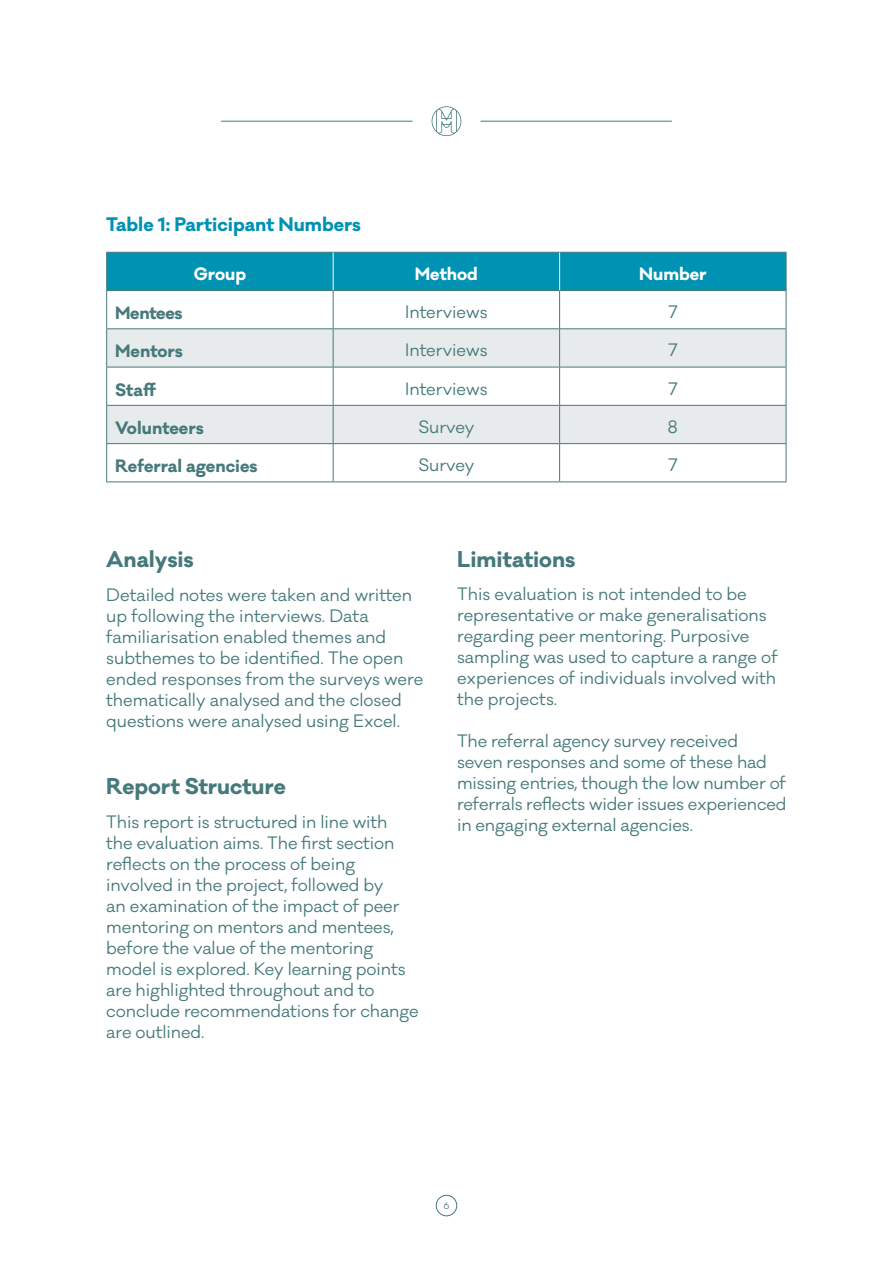
<style>
.page{position:relative;width:893px;height:1263px;background:#fff}
.page>*{position:absolute;margin:0;border:0;box-sizing:border-box;transform-origin:0 0}
.t1{font:700 21px "Galano Classic";color:#46797b}
.t2{font:700 18px "Galano Classic";color:#0092b3}
.t3{font:16.5px/21px "Galano Classic";letter-spacing:-.005em;color:#46797b}
.t4{font:700 16.5px "Galano Classic";color:#46797b}
.t5{font:700 16.5px "Galano Classic";color:#fff}
.t6{font:700 16.5px "Galano Classic";letter-spacing:-.02em;color:#46797b}
.t7{font:9px "Galano Classic";color:#46797b}
</style>
<div class="page">
<div style="left:436px;top:1195px;width:21px;height:21px;border:1px solid #46797b;border-radius:50%"></div>
<hr style="left:221px;top:121px;width:191px;height:1px;background:#46797b">
<hr style="left:480px;top:121px;width:192px;height:1px;background:#46797b">
<svg style="left:432px;top:106px;width:29px;height:30px"></svg>
<div style="left:107px;top:253px;width:679px;height:37px;background:#0092b3"></div>
<div style="left:107px;top:329px;width:679px;height:38px;background:#e8ebeb"></div>
<svg style="left:107px;top:368px;width:679px;height:113px"></svg>
<hr style="left:106px;top:252px;width:227px;height:1px;background:#46797b">
<hr style="left:333px;top:252px;width:227px;height:1px;background:#46797b">
<hr style="left:560px;top:252px;width:226px;height:1px;background:#46797b">
<hr style="left:106px;top:290px;width:227px;height:1px;background:#46797b">
<hr style="left:106px;top:291px;width:1px;height:37px;background:#46797b">
<hr style="left:333px;top:290px;width:227px;height:1px;background:#46797b">
<hr style="left:333px;top:291px;width:1px;height:37px;background:#46797b">
<hr style="left:560px;top:290px;width:226px;height:1px;background:#46797b">
<hr style="left:559px;top:291px;width:1px;height:37px;background:#46797b">
<hr style="left:786px;top:291px;width:1px;height:37px;background:#46797b">
<hr style="left:106px;top:328px;width:227px;height:1px;background:#46797b">
<hr style="left:106px;top:329px;width:1px;height:38px;background:#46797b">
<hr style="left:333px;top:328px;width:227px;height:1px;background:#46797b">
<hr style="left:333px;top:329px;width:1px;height:38px;background:#46797b">
<hr style="left:560px;top:328px;width:226px;height:1px;background:#46797b">
<hr style="left:559px;top:329px;width:1px;height:38px;background:#46797b">
<hr style="left:786px;top:329px;width:1px;height:38px;background:#46797b">
<hr style="left:106px;top:367px;width:227px;height:1px;background:#46797b">
<hr style="left:106px;top:367px;width:1px;height:38px;background:#46797b">
<hr style="left:333px;top:367px;width:227px;height:1px;background:#46797b">
<hr style="left:333px;top:367px;width:1px;height:38px;background:#46797b">
<hr style="left:560px;top:367px;width:226px;height:1px;background:#46797b">
<hr style="left:559px;top:367px;width:1px;height:38px;background:#46797b">
<hr style="left:786px;top:367px;width:1px;height:38px;background:#46797b">
<hr style="left:106px;top:405px;width:227px;height:1px;background:#46797b">
<hr style="left:106px;top:406px;width:1px;height:37px;background:#46797b">
<hr style="left:333px;top:405px;width:227px;height:1px;background:#46797b">
<hr style="left:333px;top:406px;width:1px;height:37px;background:#46797b">
<hr style="left:560px;top:405px;width:226px;height:1px;background:#46797b">
<hr style="left:559px;top:406px;width:1px;height:37px;background:#46797b">
<hr style="left:786px;top:406px;width:1px;height:37px;background:#46797b">
<hr style="left:106px;top:443px;width:227px;height:1px;background:#46797b">
<hr style="left:106px;top:444px;width:1px;height:37px;background:#46797b">
<hr style="left:333px;top:443px;width:227px;height:1px;background:#46797b">
<hr style="left:333px;top:444px;width:1px;height:37px;background:#46797b">
<hr style="left:560px;top:443px;width:226px;height:1px;background:#46797b">
<hr style="left:559px;top:444px;width:1px;height:37px;background:#46797b">
<hr style="left:786px;top:444px;width:1px;height:37px;background:#46797b">
<hr style="left:106px;top:481px;width:227px;height:1px;background:#46797b">
<hr style="left:333px;top:481px;width:227px;height:1px;background:#46797b">
<hr style="left:560px;top:481px;width:226px;height:1px;background:#46797b">
<hr style="left:333px;top:253px;width:1px;height:37px;background:#fff">
<hr style="left:559px;top:253px;width:1px;height:37px;background:#fff">
<hr style="left:106px;top:253px;width:1px;height:37px;background:#46797b">
<hr style="left:786px;top:253px;width:1px;height:37px;background:#46797b">
<p class="t2" style="left:106px;top:212px;width:256px">Table 1: Participant Numbers</p>
<p class="t5" style="left:194px;top:262px;width:54px">Group</p>
<p class="t5" style="left:415px;top:262px;width:65px">Method</p>
<p class="t5" style="left:639px;top:262px;width:69px">Number</p>
<p class="t6" style="left:115px;top:302px;width:69px">Mentees</p>
<p class="t3" style="left:405px;top:302px;width:84px">Interviews</p>
<p class="t3" style="left:668px;top:302px;width:11px">7</p>
<p class="t4" style="left:115px;top:340px;width:69px">Mentors</p>
<p class="t3" style="left:405px;top:340px;width:84px">Interviews</p>
<p class="t3" style="left:668px;top:340px;width:11px">7</p>
<p class="t4" style="left:115px;top:378px;width:42px">Staff</p>
<p class="t3" style="left:405px;top:378px;width:84px">Interviews</p>
<p class="t3" style="left:668px;top:378px;width:11px">7</p>
<p class="t4" style="left:115px;top:417px;width:90px">Volunteers</p>
<p class="t3" style="left:418px;top:416px;width:57px">Survey</p>
<p class="t3" style="left:668px;top:416px;width:12px">8</p>
<p class="t4" style="left:115px;top:455px;width:144px">Referral agencies</p>
<p class="t3" style="left:418px;top:455px;width:57px">Survey</p>
<p class="t3" style="left:668px;top:455px;width:11px">7</p>
<p class="t1" style="left:106px;top:545px;width:89px">Analysis</p>
<p class="t3" style="left:106px;top:584px;width:319px">Detailed notes were taken and written up following the interviews. Data familiarisation enabled themes and subthemes to be identified. The open ended responses from the surveys were thematically analysed and the closed questions were analysed using Excel.</p>
<p class="t1" style="left:106px;top:772px;width:181px">Report Structure</p>
<p class="t3" style="left:106px;top:811px;width:314px">This report is structured in line with<br>the evaluation aims. The first section reflects on the process of being involved in the project, followed by<br>an examination of the impact of peer mentoring on mentors and mentees, before the value of the mentoring model is explored. Key learning points are highlighted throughout and to conclude recommendations for change are outlined.</p>
<p class="t1" style="left:457px;top:545px;width:120px">Limitations</p>
<p class="t3" style="left:457px;top:584px;width:322px">This evaluation is not intended to be representative or make generalisations regarding peer mentoring. Purposive sampling was used to capture a range of experiences of individuals involved with the projects.</p>
<p class="t3" style="left:457px;top:731px;width:331px">The referral agency survey received seven responses and some of these had missing entries, though the low number of referrals reflects wider issues experienced in engaging external agencies.</p>
<p class="t7" style="left:443px;top:1200px;width:8px">6</p>
</div>
